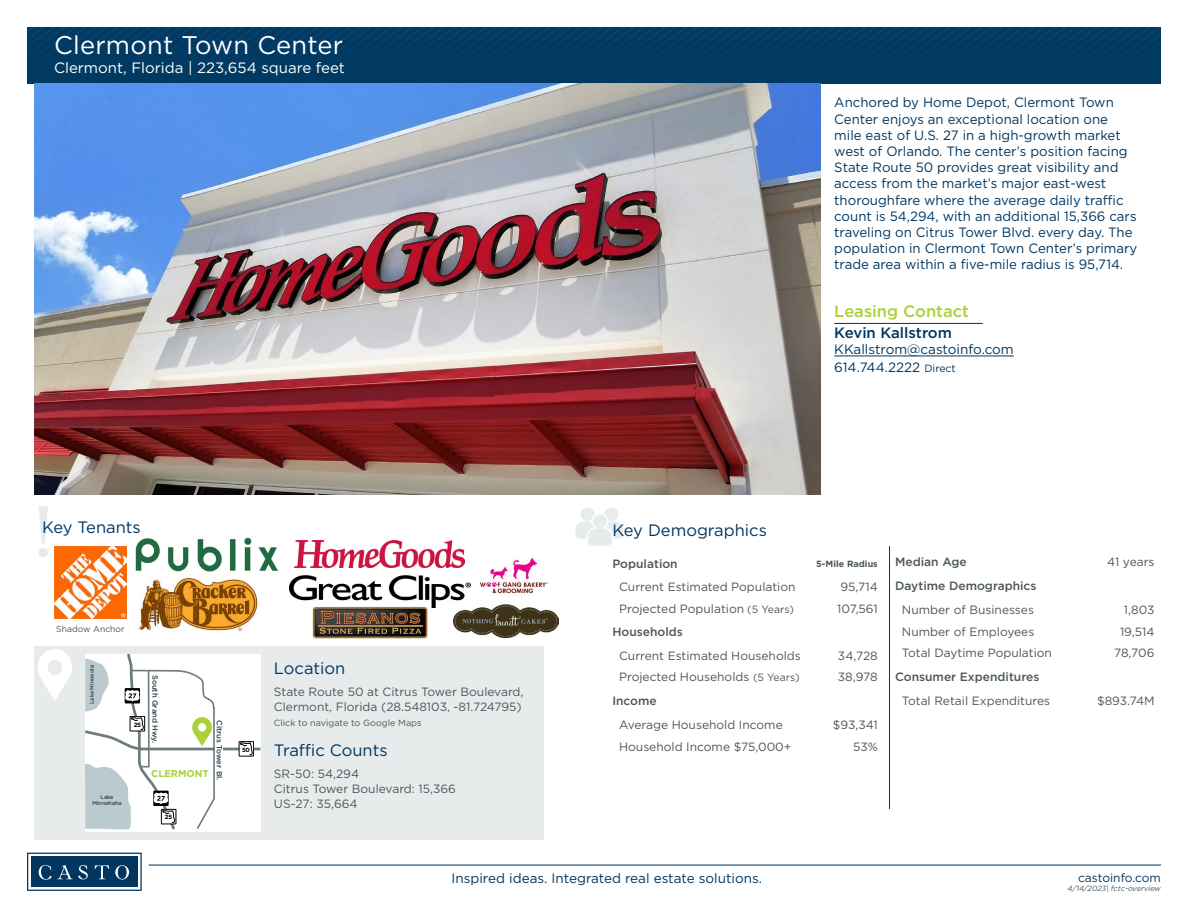
<style>
.page{position:relative;width:1188px;height:918px;background:#fff}
.page>*{position:absolute;margin:0;border:0;box-sizing:border-box;transform-origin:0 0}
.t1{font:25.5px "Gotham";letter-spacing:.01em;color:#fff}
.t2{font:16.5px "Gotham";color:#003660}
.t3{font:500 16.5px "Gotham";color:#abd039}
.t4{font:15px "Gotham";color:#fff}
.t5{font:500 15px "Gotham";color:#003660}
.t6{font:13.5px/16.2px "Gotham";color:#003660}
.t7{font:12px/15px "Gotham";color:#4c5759}
.t8{font:500 12px "Gotham";color:#4c5759}
.t9{font:12px "Gotham";color:#003660}
.t10{font:700 9.75px "Gotham";color:#abd039}
.t11{font:9px "Gotham";color:#4c5759}
.t12{font:700 9px "Gotham";color:#4c5759}
.t13{font:8.55px "Gotham";color:#4c5759}
.t14{font:500 7.65px "Gotham";color:#303e49}
.t15{font:italic 7.5px "Gotham";color:#4c5759}
.t16{font:700 6px "Gotham";color:#000}
.t17{font:500 5.4px/6.4px "Gotham";color:#303e49;text-align:center}
.s1{font-size:10.5px}
</style>
<div class="page">
<div style="left:27px;top:27px;width:1134px;height:56px;background:#003a63"></div>
<svg style="left:27px;top:27px;width:1134px;height:15px"></svg>
<svg style="left:27px;top:853px;width:115px;height:38px"></svg>
<hr style="left:149px;top:865px;width:1012px;height:1px;background:#003660">
<div style="left:34px;top:646px;width:510px;height:194px;background:#e7ebec"></div>
<svg style="left:37px;top:649px;width:35px;height:51px"></svg>
<hr style="left:834px;top:356px;width:180px;height:1px;background:#003660">
<hr style="left:834px;top:323px;width:149px;height:1px;background:#003660">
<svg style="left:85px;top:654px;width:175px;height:176px;background:#eaedec"></svg>
<svg style="left:575px;top:508px;width:48px;height:38px"></svg>
<hr style="left:889px;top:546px;width:1px;height:263px;background:#003660">
<svg style="left:39px;top:506px;width:9px;height:51px"></svg>
<img style="left:54px;top:546px;width:73px;height:73px">
<img style="left:139px;top:578px;width:119px;height:54px">
<img style="left:289px;top:575px;width:181px;height:33px">
<img style="left:295px;top:541px;width:169px;height:26px">
<img style="left:135px;top:537px;width:143px;height:34px">
<svg style="left:313px;top:607px;width:114px;height:31px;background:#584331"></svg>
<hr style="left:318px;top:626px;width:104px;height:1px;background:#8a1f03">
<hr style="left:318px;top:625px;width:105px;height:1px;background:#8a1f03">
<img style="left:454px;top:604px;width:104px;height:33px">
<img style="left:480px;top:557px;width:68px;height:37px">
<img style="left:34px;top:83px;width:787px;height:412px">
<h1 class="t1" style="left:54px;top:29px;width:291px">Clermont Town Center</h1>
<p class="t4" style="left:54px;top:58px;width:293px">Clermont, Florida | 223,654 square feet</p>
<p class="t2" style="left:42px;top:516px;width:100px">Key Tenants</p>
<p class="t2" style="left:613px;top:519px;width:156px">Key Demographics</p>
<p class="t6" style="left:834px;top:94px;width:305px">Anchored by Home Depot, Clermont Town Center enjoys an exceptional location one mile east of U.S. 27 in a high-growth market west of Orlando. The center’s position facing State Route 50 provides great visibility and access from the market’s major east-west thoroughfare where the average daily traffic count is 54,294, with an additional 15,366 cars traveling on Citrus Tower Blvd. every day. The population in Clermont Town Center’s primary trade area within a five-mile radius is 95,714.</p>
<p class="t3" style="left:834px;top:301px;width:136px">Leasing Contact</p>
<p class="t5" style="left:834px;top:323px;width:119px">Kevin Kallstrom</p>
<p class="t6" style="left:834px;top:340px;width:181px;line-height:18px">KKallstrom@castoinfo.com<br>614.744.2222 <span class="s1">Direct</span></p>
<p class="t13" style="left:56px;top:623px;width:70px">Shadow Anchor</p>
<p class="t17" style="left:89px;top:704px;width:41px;rotate:-90deg">Lake Minneola</p>
<p class="t17" style="left:92px;top:794px;width:31px">Lake<br>Minnehaha</p>
<p class="t16" style="left:134px;top:721px;width:9px">25</p>
<p class="t14" style="left:160px;top:675px;width:70px;rotate:90deg">South Grand Hwy.</p>
<p class="t10" style="left:151px;top:767px;width:59px">CLERMONT</p>
<p class="t14" style="left:225px;top:720px;width:61px;rotate:90deg">Citrus Tower Bl.</p>
<p class="t16" style="left:165px;top:814px;width:9px">25</p>
<p class="t16" style="left:242px;top:746px;width:9px">50</p>
<p class="t2" style="left:274px;top:657px;width:73px">Location</p>
<p class="t7" style="left:274px;top:684px;width:251px">State Route 50 at Citrus Tower Boulevard,<br>Clermont, Florida (28.548103, -81.724795)</p>
<p class="t11" style="left:274px;top:717px;width:149px">Click to navigate to Google Maps</p>
<p class="t2" style="left:274px;top:740px;width:115px">Traffic Counts</p>
<p class="t7" style="left:274px;top:766px;width:184px">SR-50: 54,294<br>Citrus Tower Boulevard: 15,366<br>US-27: 35,664</p>
<p class="t8" style="left:612px;top:556px;width:67px">Population</p>
<p class="t12" style="left:816px;top:558px;width:63px">5-Mile Radius</p>
<p class="t7" style="left:619px;top:579px;width:178px">Current Estimated Population</p>
<p class="t7" style="left:840px;top:579px;width:39px">95,714</p>
<p class="t7" style="left:619px;top:601px;width:176px">Projected Population <span class="s1">(5 Years)</span></p>
<p class="t7" style="left:837px;top:601px;width:42px">107,561</p>
<p class="t8" style="left:612px;top:624px;width:72px">Households</p>
<p class="t7" style="left:619px;top:648px;width:183px">Current Estimated Households</p>
<p class="t7" style="left:838px;top:648px;width:41px">34,728</p>
<p class="t7" style="left:619px;top:669px;width:182px">Projected Households <span class="s1">(5 Years)</span></p>
<p class="t7" style="left:838px;top:669px;width:41px">38,978</p>
<p class="t8" style="left:612px;top:693px;width:46px">Income</p>
<p class="t7" style="left:619px;top:717px;width:165px">Average Household Income</p>
<p class="t7" style="left:833px;top:717px;width:47px">$93,341</p>
<p class="t7" style="left:619px;top:739px;width:174px">Household Income $75,000+</p>
<p class="t7" style="left:853px;top:739px;width:26px">53%</p>
<p class="t8" style="left:895px;top:554px;width:73px">Median Age</p>
<p class="t7" style="left:1107px;top:554px;width:49px">41 years</p>
<p class="t8" style="left:895px;top:578px;width:143px">Daytime Demographics</p>
<p class="t7" style="left:902px;top:602px;width:134px">Number of Businesses</p>
<p class="t7" style="left:1124px;top:602px;width:32px">1,803</p>
<p class="t7" style="left:902px;top:624px;width:134px">Number of Employees</p>
<p class="t7" style="left:1120px;top:624px;width:36px">19,514</p>
<p class="t7" style="left:902px;top:645px;width:152px">Total Daytime Population</p>
<p class="t7" style="left:1114px;top:645px;width:42px">78,706</p>
<p class="t8" style="left:895px;top:669px;width:146px">Consumer Expenditures</p>
<p class="t7" style="left:902px;top:693px;width:150px">Total Retail Expenditures</p>
<p class="t7" style="left:1097px;top:693px;width:59px">$893.74M</p>
<p class="t6" style="left:452px;top:870px;width:312px">Inspired ideas. Integrated real estate solutions.</p>
<p class="t9" style="left:1078px;top:870px;width:84px">castoinfo.com</p>
<p class="t15" style="left:1068px;top:884px;width:95px">4/14/2023| fctc-overview</p>
</div>
